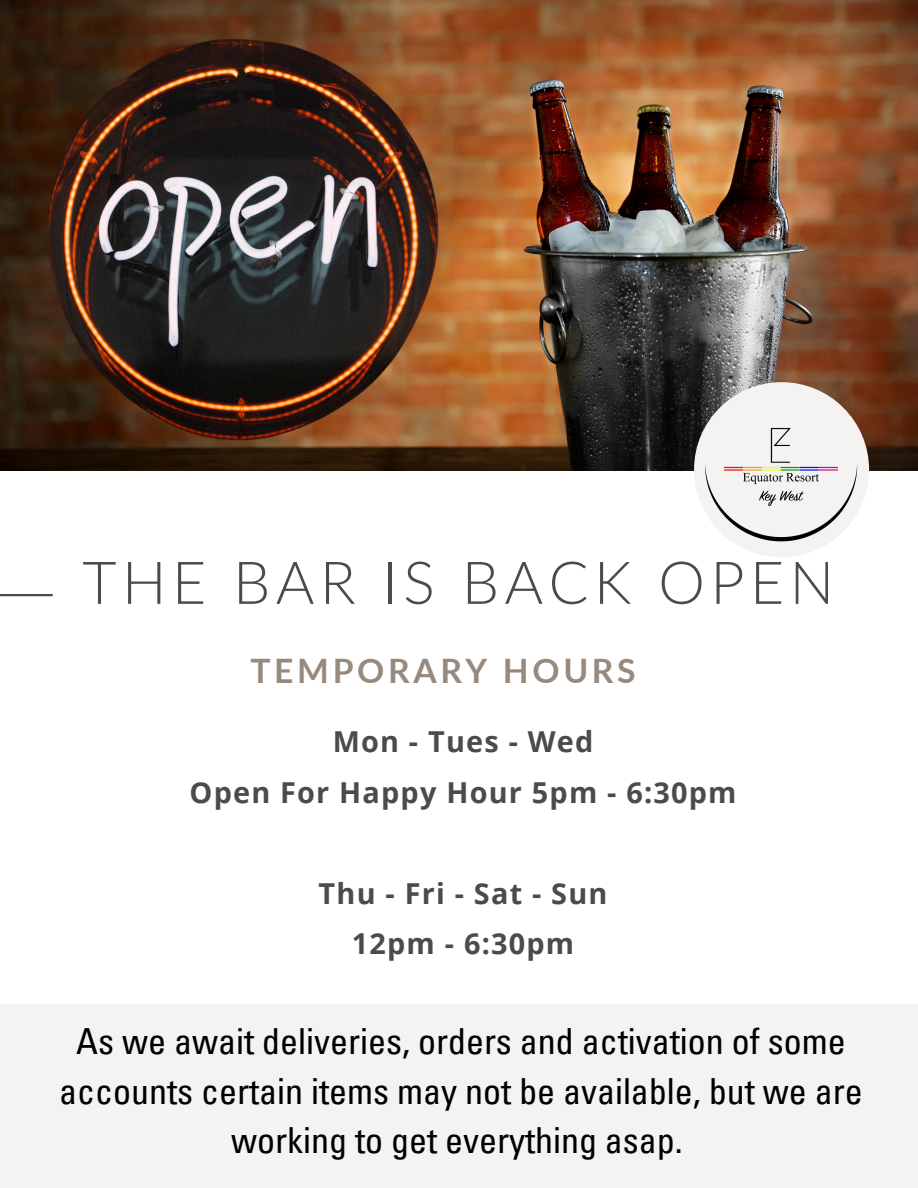
<style>
.page{position:relative;width:918px;height:1188px;background:#fff}
.page>*{position:absolute;margin:0;border:0;box-sizing:border-box;transform-origin:0 0}
.t1{font:300 59.1px "Lato";letter-spacing:.09em;color:#4b4b4b}
.t2{font:condensed 36px/49.5px "Univers LT Pro";color:#000;text-align:center}
.t3{font:700 33.6px "Lato";letter-spacing:.11em;color:#978a7d}
.t4{font:700 28.8px "Open Sans";letter-spacing:.04em;color:#4b4b4b}
</style>
<div class="page">
<img style="left:597px;top:0;width:321px;height:470px">
<div style="left:0;top:1005px;width:918px;height:183px;background:#f4f3f2"></div>
<hr style="left:0;top:594px;width:53px;height:2px;background:#4b4b4b">
<div style="left:694px;top:382px;width:175px;height:175px;background:#f4f3f2;border-radius:50%"></div>
<img style="left:0;top:0;width:597px;height:470px">
<img style="left:687px;top:399px;width:189px;height:143px">
<h1 class="t1" style="left:82px;top:546px;width:753px">THE BAR IS BACK OPEN</h1>
<p class="t3" style="left:250px;top:650px;width:387px">TEMPORARY HOURS</p>
<h2 class="t4" style="left:333px;top:721px;width:262px">Mon - Tues - Wed</h2>
<p class="t4" style="left:190px;top:772px;width:549px">Open For Happy Hour 5pm - 6:30pm</p>
<p class="t4" style="left:319px;top:873px;width:290px">Thu - Fri - Sat - Sun</p>
<p class="t4" style="left:352px;top:924px;width:224px">12pm - 6:30pm</p>
<h3 class="t2" style="left:59px;top:1022px;width:805px">As we await deliveries, orders and activation of some accounts certain items may not be available, but we are working to get everything asap.</h3>
</div>
